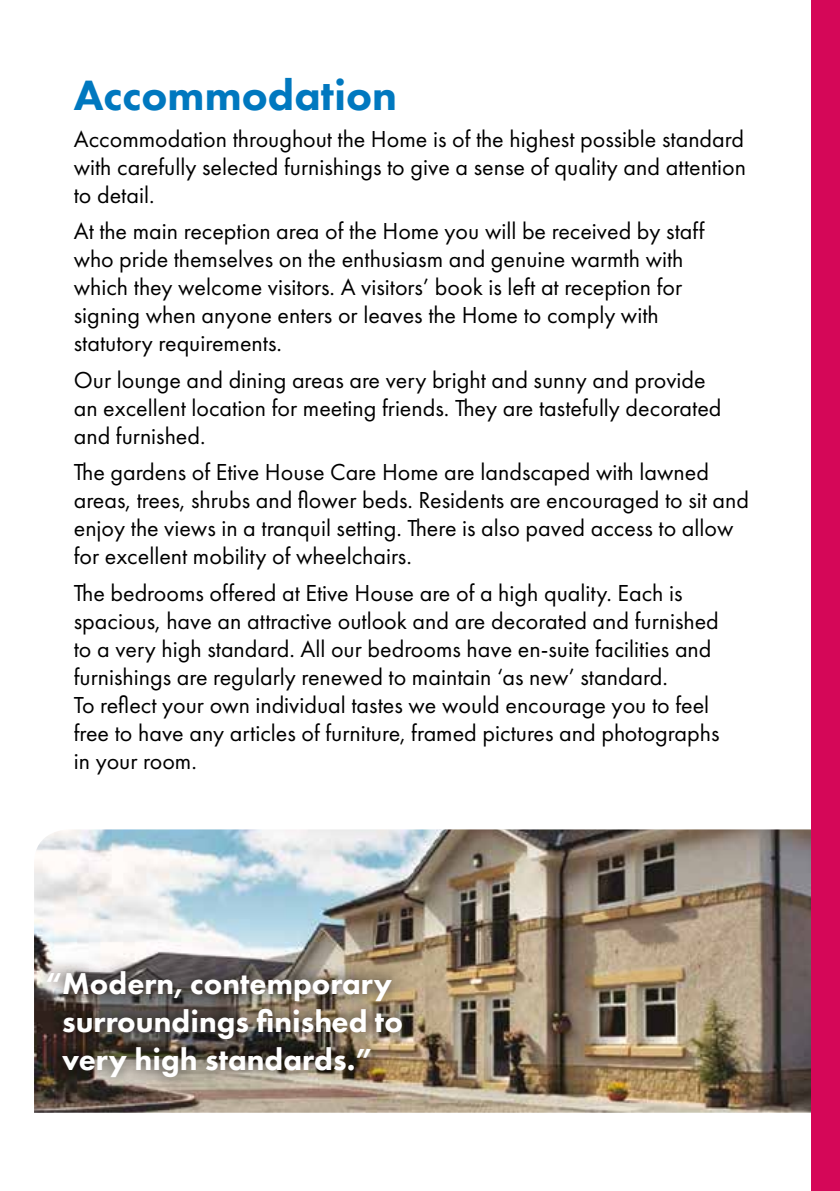
<style>
.page{position:relative;width:840px;height:1191px;background:#fff}
.page>*{position:absolute;margin:0;border:0;box-sizing:border-box;transform-origin:0 0}
.t1{font:800 44px "Futura PT";color:#0078bf}
.t2{font:800 31.4px/38px "Futura PT";color:#fff;text-align:center}
.t3{font:24px/28px "Futura PT";color:#000}
</style>
<div class="page">
<img style="left:34px;top:829px;width:777px;height:283px">
<div style="left:33px;top:956px;width:383px;height:136px;background:#000;opacity:.85"></div>
<div style="left:811px;top:0;width:28px;height:1191px;background:#d50758"></div>
<h1 class="t1" style="left:74px;top:68px;width:325px">Accommodation</h1>
<p class="t3" style="left:74px;top:124px;width:673px;text-align:justify">Accommodation throughout the Home is of the highest possible standard with carefully selected furnishings to give a sense of quality and attention to detail.</p>
<p class="t3" style="left:74px;top:217px;width:632px">At the main reception area of the Home you will be received by staff who pride themselves on the enthusiasm and genuine warmth with which they welcome visitors. A visitors’ book is left at reception for signing when anyone enters or leaves the Home to comply with statutory requirements.</p>
<p class="t3" style="left:74px;top:366px;width:649px">Our lounge and dining areas are very bright and sunny and provide an excellent location for meeting friends. They are tastefully decorated and furnished.</p>
<p class="t3" style="left:74px;top:458px;width:676px">The gardens of Etive House Care Home are landscaped with lawned areas, trees, shrubs and flower beds. Residents are encouraged to sit and enjoy the views in a tranquil setting. There is also paved access to allow for excellent mobility of wheelchairs.</p>
<p class="t3" style="left:74px;top:579px;width:647px">The bedrooms offered at Etive House are of a high quality. Each is spacious, have an attractive outlook and are decorated and furnished to a very high standard. All our bedrooms have en-suite facilities and furnishings are regularly renewed to maintain ‘as new’ standard.<br>To reflect your own individual tastes we would encourage you to feel free to have any articles of furniture, framed pictures and photographs in your room.</p>
<h2 class="t2" style="left:45px;top:963px;width:359px">“Modern, contemporary surroundings finished to very high standards.”</h2>
</div>
